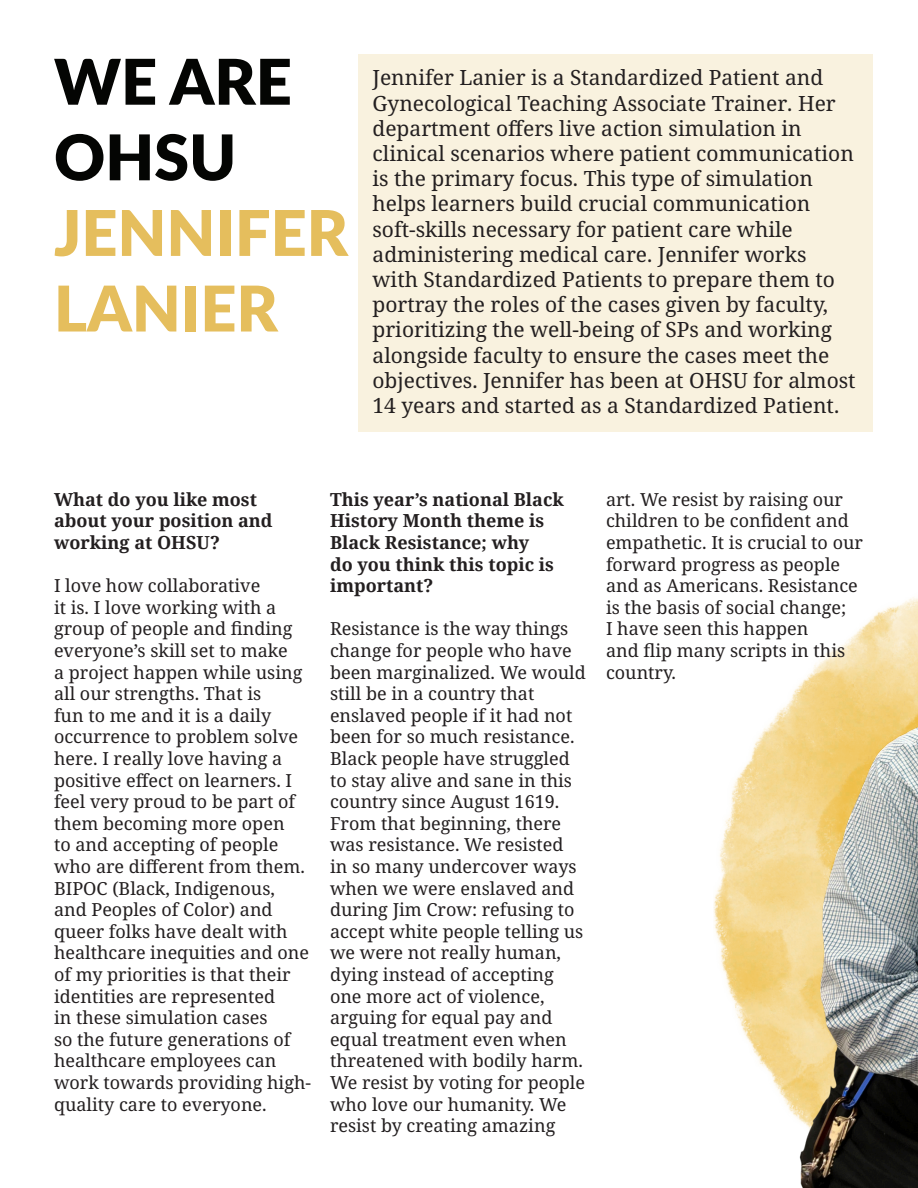
<style>
.page{position:relative;width:918px;height:1188px;background:#fff}
.page>*{position:absolute;margin:0;border:0;box-sizing:border-box;transform-origin:0 0}
.t1{font:900 63px "Lato";color:#e5be5d}
.t2{font:900 63px "Lato";color:#040503}
.t3{font:21px/25.2px "Noto Serif";color:#231f20}
.t4{font:18px/21.6px "Noto Serif";color:#231f20}
.t5{font:700 18px/21.6px "Noto Serif";color:#231f20}
</style>
<div class="page">
<div style="left:358px;top:54px;width:515px;height:378px;background:#f9f2df"></div>
<img style="left:718px;top:597px;width:200px;height:591px">
<p class="t2" style="left:54px;top:34px;width:239px">WE ARE</p>
<p class="t2" style="left:54px;top:110px;width:184px">OHSU</p>
<p class="t1" style="left:54px;top:186px;width:296px">JENNIFER</p>
<p class="t1" style="left:54px;top:261px;width:225px">LANIER</p>
<p class="t3" style="left:373px;top:66px;width:485px">Jennifer Lanier is a Standardized Patient and Gynecological Teaching Associate Trainer. Her department offers live action simulation in clinical scenarios where patient communication is the primary focus. This type of simulation helps learners build crucial communication soft-skills necessary for patient care while administering medical care. Jennifer works with Standardized Patients to prepare them to portray the roles of the cases given by faculty, prioritizing the well-being of SPs and working alongside faculty to ensure the cases meet the objectives. Jennifer has been at OHSU for almost 14 years and started as a Standardized Patient.</p>
<p class="t5" style="left:54px;top:488px;width:220px">What do you like most about your position and working at OHSU?</p>
<p class="t4" style="left:54px;top:576px;width:259px">I love how collaborative<br>it is. I love working with a group of people and finding everyone’s skill set to make<br>a project happen while using all our strengths. That is<br>fun to me and it is a daily occurrence to problem solve here. I really love having a positive effect on learners. I feel very proud to be part of them becoming more open<br>to and accepting of people who are different from them.<br>BIPOC (Black, Indigenous, and Peoples of Color) and queer folks have dealt with healthcare inequities and one of my priorities is that their identities are represented<br>in these simulation cases<br>so the future generations of healthcare employees can work towards providing high&shy;quality care to everyone.</p>
<p class="t5" style="left:330px;top:488px;width:235px">This year’s national Black<br>History Month theme is<br>Black Resistance; why<br>do you think this topic is important?</p>
<p class="t4" style="left:330px;top:619px;width:257px">Resistance is the way things change for people who have been marginalized. We would still be in a country that enslaved people if it had not been for so much resistance.<br>Black people have struggled to stay alive and sane in this country since August 1619.<br>From that beginning, there was resistance. We resisted<br>in so many undercover ways when we were enslaved and during Jim Crow: refusing to accept white people telling us we were not really human, dying instead of accepting one more act of violence, arguing for equal pay and equal treatment even when threatened with bodily harm.<br>We resist by voting for people who love our humanity. We resist by creating amazing</p>
<p class="t4" style="left:606px;top:489px;width:259px">art. We resist by raising our children to be confident and empathetic. It is crucial to our forward progress as people and as Americans. Resistance is the basis of social change;<br>I have seen this happen<br>and flip many scripts in this country.</p>
</div>
